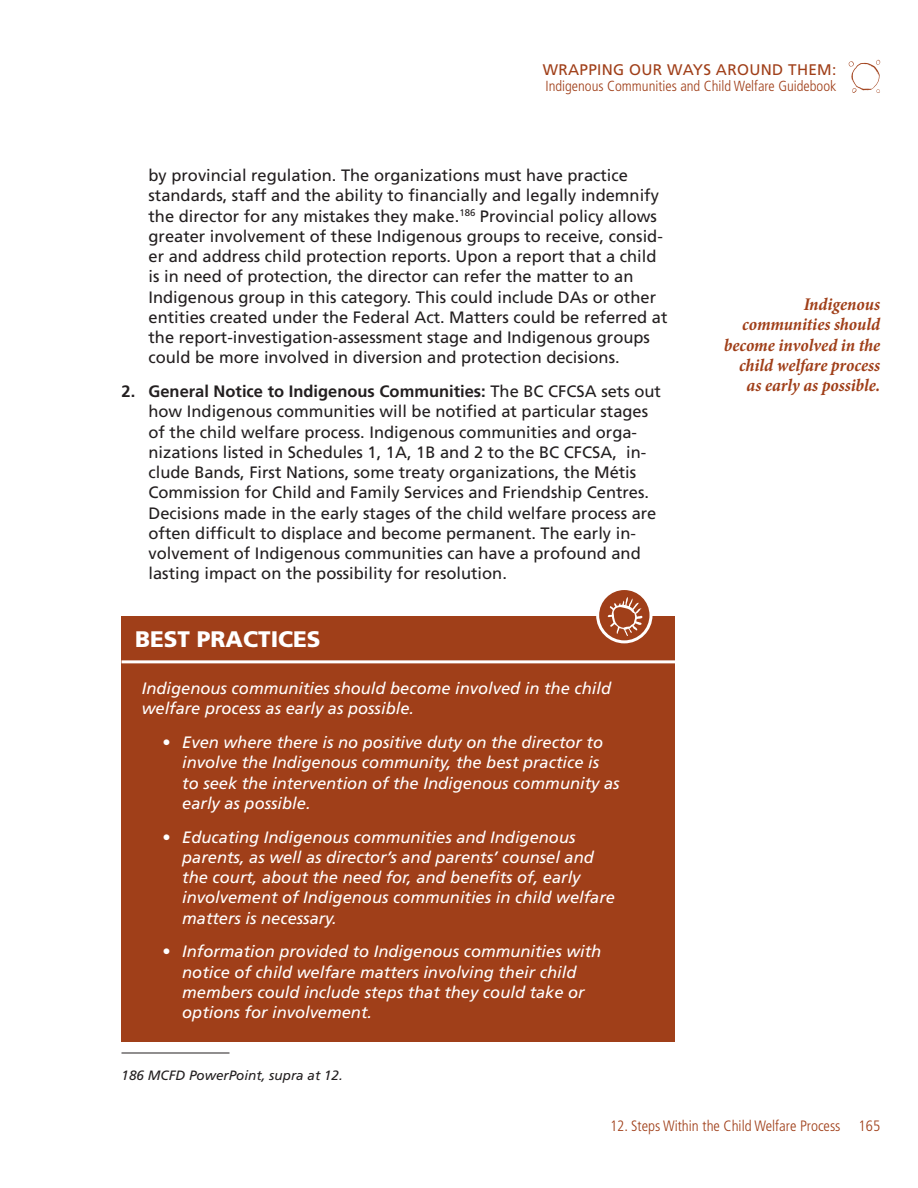
<style>
.page{position:relative;width:918px;height:1188px;background:#fff}
.page>*{position:absolute;margin:0;border:0;box-sizing:border-box;transform-origin:0 0}
.Best_Practice_Title{font:900 22.5px "Frutiger LT Std";color:#fff}
.Pullquote{font:italic 700 condensed 18px/20.2px "Minion Pro";letter-spacing:-.005em;color:#a03f19;text-align:right}
.t1{font:16.5px/20.2px "Frutiger LT Std";color:#231f20}
.Best_Practices_1{font:italic 16.5px/20.2px "Frutiger LT Std";color:#fff}
.t2{font:15.3px "Frutiger LT Std";letter-spacing:.02em;color:#a03f19}
.t3{font:300 condensed 15px "Frutiger LT Std";color:#a03f19}
.t4{font:300 condensed 14.7px "Frutiger LT Std";color:#a03f19}
.Footnote{font:italic 13.5px "Frutiger LT Std";color:#231f20}
.s1{font-weight:700}
</style>
<div class="page">
<svg style="left:849px;top:60px;width:31px;height:33px"></svg>
<div style="left:122px;top:616px;width:553px;height:77px;background:#a03f19"></div>
<hr style="left:122px;top:660px;width:553px;height:3px;background:#fff">
<div style="left:122px;top:682px;width:553px;height:57px;background:#a03f19"></div>
<div style="left:122px;top:722px;width:553px;height:111px;background:#a03f19"></div>
<div style="left:122px;top:817px;width:553px;height:131px;background:#a03f19"></div>
<div style="left:122px;top:932px;width:553px;height:110px;background:#a03f19"></div>
<hr style="left:122px;top:1053px;width:108px;height:1px;background:#231f20">
<svg style="left:598px;top:589px;width:53px;height:53px"></svg>
<div style="left:596px;top:587px;width:57px;height:56px;border:3px solid #fff;border-radius:50%"></div>
<svg style="left:608px;top:597px;width:35px;height:39px"></svg>
<p class="t2" style="left:543px;top:60px;width:295px">WRAPPING OUR WAYS AROUND THEM:</p>
<p class="t4" style="left:545px;top:78px;width:292px">Indigenous Communities and Child Welfare Guidebook</p>
<p class="t1" style="left:148px;top:165px;width:520px">by provincial regulation. The organizations must have practice standards, staff and the ability to financially and legally indemnify the director for any mistakes they make.<sup>186</sup> Provincial policy allows greater involvement of these Indigenous groups to receive, consid&shy;er and address child protection reports. Upon a report that a child is in need of protection, the director can refer the matter to an Indigenous group in this category. This could include DAs or other entities created under the Federal Act. Matters could be referred at the report-investigation-assessment stage and Indigenous groups could be more involved in diversion and protection decisions.</p>
<p class="t1" style="left:148px;top:381px;width:514px;text-indent:-27px"><span class="s1">2. General Notice to Indigenous Communities:</span> The BC CFCSA sets out how Indigenous communities will be notified at particular stages of the child welfare process. Indigenous communities and orga&shy;nizations listed in Schedules 1, 1A, 1B and 2 to the BC CFCSA, in&shy;clude Bands, First Nations, some treaty organizations, the Métis Commission for Child and Family Services and Friendship Centres.<br>Decisions made in the early stages of the child welfare process are often difficult to displace and become permanent. The early in&shy;volvement of Indigenous communities can have a profound and lasting impact on the possibility for resolution.</p>
<p class="Best_Practice_Title" style="left:135px;top:625px;width:187px">BEST PRACTICES</p>
<p class="Best_Practices_1" style="left:142px;top:678px;width:471px">Indigenous communities should become involved in the child welfare process as early as possible.</p>
<p class="Best_Practices_1" style="left:182px;top:732px;width:439px;text-indent:-20px">• Even where there is no positive duty on the director to involve the Indigenous community, the best practice is to seek the intervention of the Indigenous community as early as possible.</p>
<p class="Best_Practices_1" style="left:182px;top:827px;width:434px;text-indent:-20px">• Educating Indigenous communities and Indigenous parents, as well as director’s and parents’ counsel and the court, about the need for, and benefits of, early involvement of Indigenous communities in child welfare matters is necessary.</p>
<p class="Best_Practices_1" style="left:182px;top:942px;width:420px;text-indent:-20px">• Information provided to Indigenous communities with notice of child welfare matters involving their child members could include steps that they could take or options for involvement.</p>
<p class="Footnote" style="left:122px;top:1067px;width:223px">186 MCFD PowerPoint, supra at 12.</p>
<p class="Pullquote" style="left:724px;top:294px;width:158px">Indigenous communities should become involved in the child welfare process as early as possible.</p>
<p class="t3" style="left:610px;top:1117px;width:272px">12. Steps Within the Child Welfare Process 165</p>
</div>
